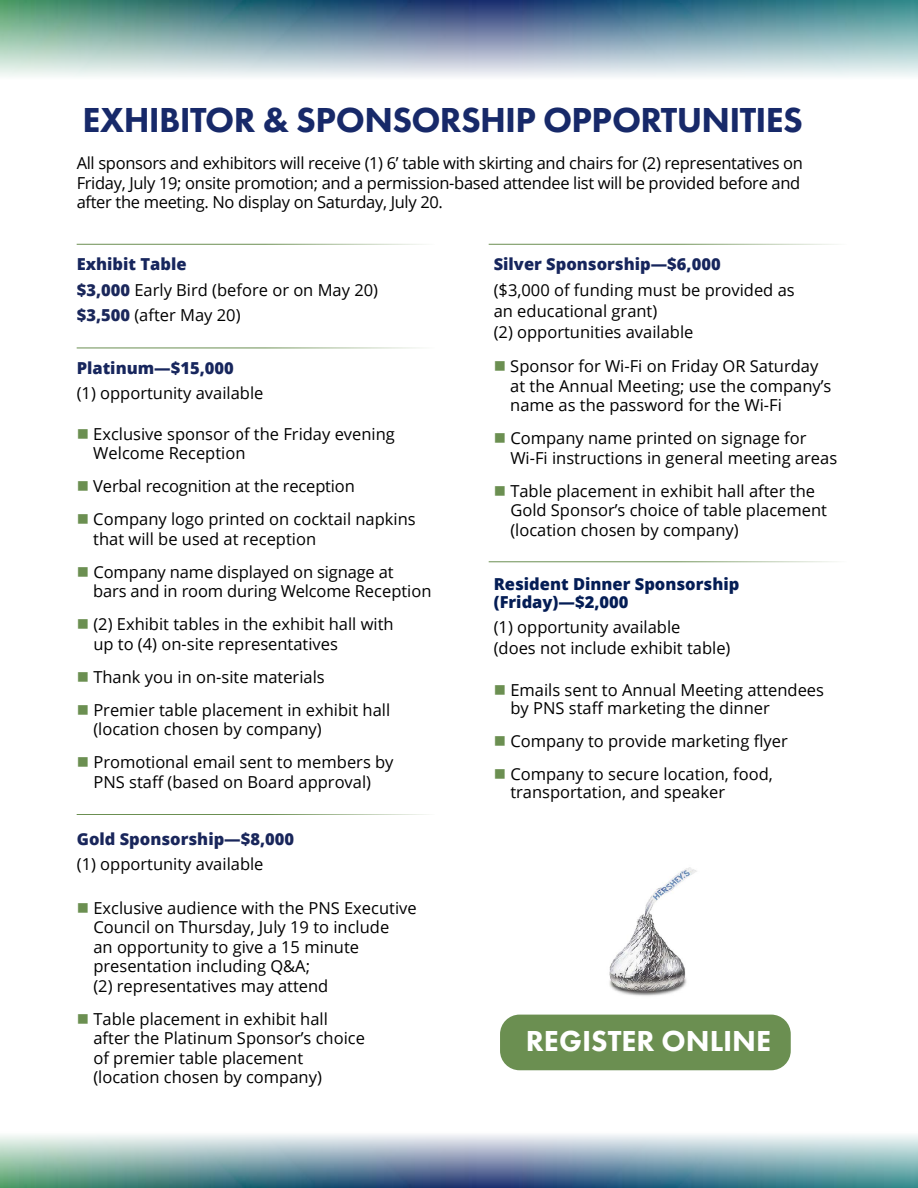
<style>
.page{position:relative;width:918px;height:1188px;background:#fff}
.page>*{position:absolute;margin:0;border:0;box-sizing:border-box;transform-origin:0 0}
.t1{font:800 36px "Futura PT";letter-spacing:-.02em;color:#172969}
.t2{font:800 30px "Futura PT";color:#fff}
.t3{font:16.5px/19.5px "Open Sans";color:#000}
.t4{font:16.5px/19.5px "Open Sans";letter-spacing:-.02em;color:#000}
.t5{font:800 16.5px/18px "Open Sans";color:#041d55}
.t6{font:800 16.5px "Open Sans";color:#16255c}
.t7{font:800 16.5px "Open Sans";color:#19265b}
.t8{font:800 16.5px "Open Sans";color:#17265d}
.s1{font-weight:800;color:#17265d}
.s2{font-weight:800;color:#1a275b}
.s3{color:#6b8f51}
</style>
<div class="page">
<div style="left:500px;top:1015px;width:291px;height:55px;background:#6b8f51;border-radius:20px"></div>
<img style="left:0;top:0;width:918px;height:77px">
<img style="left:0;top:1134px;width:918px;height:54px">
<hr style="left:489px;top:244px;width:358px;height:1px;background:#6b8f51">
<hr style="left:489px;top:562px;width:358px;height:1px;background:#6b8f51">
<hr style="left:77px;top:244px;width:358px;height:1px;background:#6b8f51">
<hr style="left:77px;top:348px;width:358px;height:1px;background:#6b8f51">
<hr style="left:77px;top:814px;width:358px;height:1px;background:#6b8f51">
<img style="left:609px;top:867px;width:88px;height:129px">
<h1 class="t1" style="left:82px;top:97px;width:722px">EXHIBITOR &amp; SPONSORSHIP OPPORTUNITIES</h1>
<p class="t4" style="left:77px;top:153px;width:728px">All sponsors and exhibitors will receive (1) 6’ table with skirting and chairs for (2) representatives on<br>Friday, July 19; onsite promotion; and a permission-based attendee list will be provided before and after the meeting. No display on Saturday, July 20.</p>
<p class="t3" style="left:77px;top:251px;width:303px;line-height:25.5px"><span class="s1">Exhibit Table<br></span><span class="s2">$3,000</span> Early Bird (before or on May 20) <span class="s2">$3,500</span> (after May 20)</p>
<p class="t8" style="left:77px;top:355px;width:159px">Platinum—$15,000</p>
<p class="t3" style="left:77px;top:383px;width:188px">(1) opportunity available</p>
<p class="t3" style="left:93px;top:423px;width:303px;text-indent:-17px"><span class="s3">■</span> Exclusive sponsor of the Friday evening<br>Welcome Reception</p>
<p class="t3" style="left:77px;top:476px;width:280px"><span class="s3">■</span> Verbal recognition at the reception</p>
<p class="t3" style="left:93px;top:509px;width:324px;text-indent:-17px"><span class="s3">■</span> Company logo printed on cocktail napkins that will be used at reception</p>
<p class="t3" style="left:93px;top:561px;width:340px;text-indent:-17px"><span class="s3">■</span> Company name displayed on signage at<br>bars and in room during Welcome Reception</p>
<p class="t3" style="left:93px;top:614px;width:302px;text-indent:-17px"><span class="s3">■</span> (2) Exhibit tables in the exhibit hall with up to (4) on-site representatives</p>
<p class="t3" style="left:77px;top:666px;width:249px"><span class="s3">■</span> Thank you in on-site materials</p>
<p class="t3" style="left:93px;top:699px;width:298px;text-indent:-17px"><span class="s3">■</span> Premier table placement in exhibit hall (location chosen by company)</p>
<p class="t3" style="left:77px;top:752px;width:318px;text-align:center"><span class="s3">■</span> Promotional email sent to members by<br>PNS staff (based on Board approval)</p>
<p class="t7" style="left:77px;top:826px;width:219px">Gold Sponsorship—$8,000</p>
<p class="t3" style="left:77px;top:854px;width:188px">(1) opportunity available</p>
<p class="t3" style="left:93px;top:897px;width:325px;text-indent:-17px"><span class="s3">■</span> Exclusive audience with the PNS Executive Council on Thursday, July 19 to include<br>an opportunity to give a 15 minute presentation including Q&amp;A;<br>(2) representatives may attend</p>
<p class="t3" style="left:93px;top:1008px;width:273px;text-indent:-17px"><span class="s3">■</span> Table placement in exhibit hall after the Platinum Sponsor’s choice of premier table placement (location chosen by company)</p>
<p class="t6" style="left:494px;top:252px;width:229px">Silver Sponsorship—$6,000</p>
<p class="t3" style="left:494px;top:279px;width:303px;line-height:21px">($3,000 of funding must be provided as an educational grant)<br>(2) opportunities available</p>
<p class="t3" style="left:510px;top:356px;width:323px;text-indent:-17px"><span class="s3">■</span> Sponsor for Wi-Fi on Friday OR Saturday at the Annual Meeting; use the company’s name as the password for the Wi-Fi</p>
<p class="t3" style="left:510px;top:428px;width:328px;text-indent:-17px"><span class="s3">■</span> Company name printed on signage for<br>Wi-Fi instructions in general meeting areas</p>
<p class="t3" style="left:510px;top:481px;width:318px;text-indent:-17px"><span class="s3">■</span> Table placement in exhibit hall after the<br>Gold Sponsor’s choice of table placement (location chosen by company)</p>
<p class="t5" style="left:494px;top:574px;width:247px">Resident Dinner Sponsorship (Friday)—$2,000</p>
<p class="t3" style="left:494px;top:616px;width:238px;line-height:21px">(1) opportunity available<br>(does not include exhibit table)</p>
<p class="t3" style="left:510px;top:681px;width:315px;line-height:18px;text-indent:-17px"><span class="s3">■</span> Emails sent to Annual Meeting attendees by PNS staff marketing the dinner</p>
<p class="t3" style="left:494px;top:731px;width:296px"><span class="s3">■</span> Company to provide marketing flyer</p>
<p class="t3" style="left:510px;top:765px;width:264px;line-height:18px;text-indent:-17px"><span class="s3">■</span> Company to secure location, food, transportation, and speaker</p>
<h2 class="t2" style="left:526px;top:1022px;width:247px">REGISTER ONLINE</h2>
</div>
